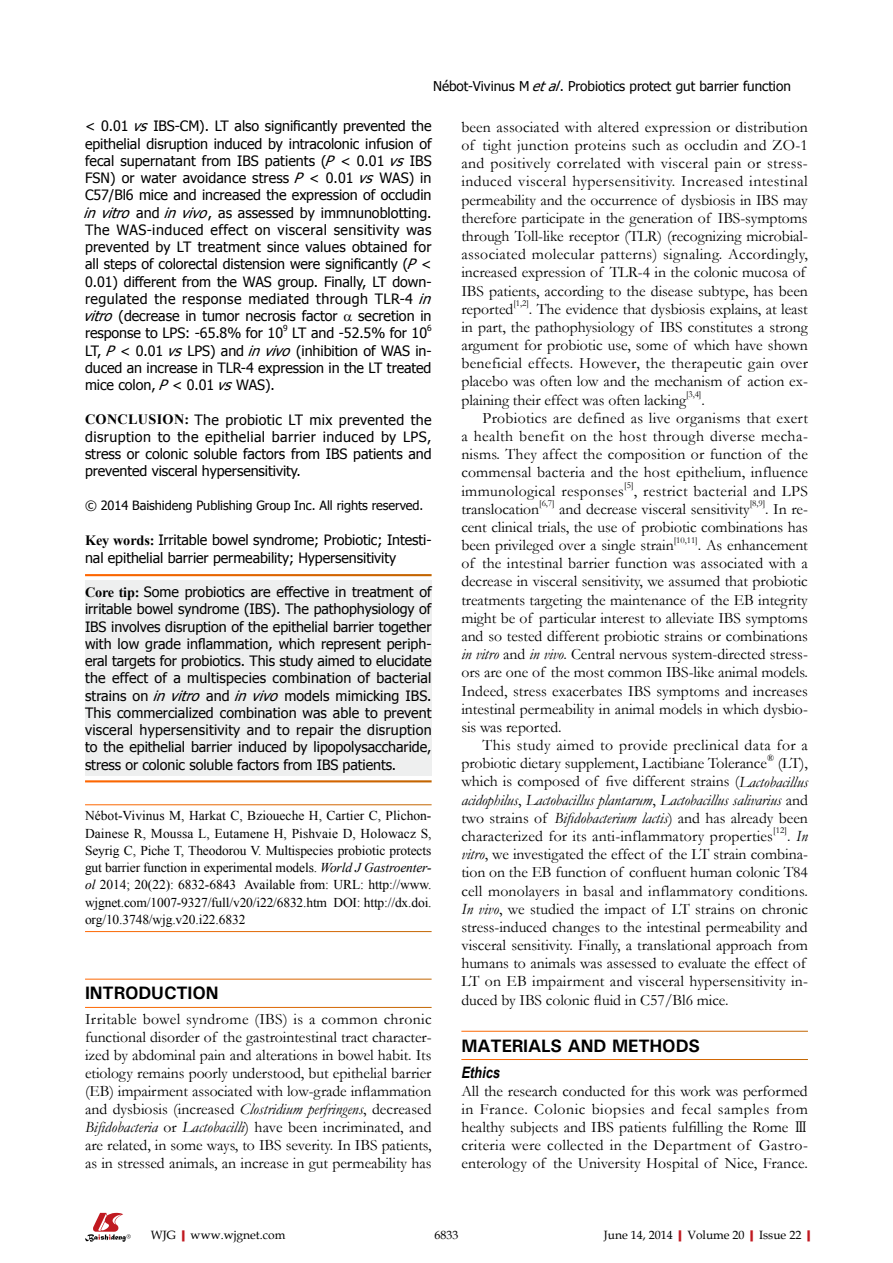
<style>
.page{position:relative;width:893px;height:1263px;background:#fff}
.page>*{position:absolute;margin:0;border:0;box-sizing:border-box;transform-origin:0 0}
.t1{font:700 18px "Univers";letter-spacing:-.01em;color:#000}
.t2{font:15.75px/18.1px "Garamond";letter-spacing:-.005em;color:#000;text-align:justify}
.t3{font:15.75px "Garamond";letter-spacing:.02em;color:#000}
.t4{font:15.75px "Garamond";letter-spacing:.015em;color:#000}
.t5{font:15.75px "Garamond";letter-spacing:.025em;color:#000}
.t6{font:14.25px/17.2px "Tahoma";letter-spacing:-.005em;color:#000;text-align:justify}
.t7{font:13.5px/17.2px "Times New Roman";letter-spacing:-.01em;color:#000;text-align:justify}
.t8{font:13.5px "Tahoma";color:#000}
.t9{font:12.75px "Tahoma";letter-spacing:-.005em;color:#000}
.t10{font:12px "Book Antiqua";color:#000}
.t11{font:9.15px "Garamond";color:#000}
.t12{font:8.25px "Tahoma";color:#000}
.s1{font-style:italic}
.s2{font-family:"Times New Roman";font-weight:700}
.s3{font-family:"Arial Narrow";font-weight:700;font-style:italic}
.s4{font-family:"Koz Min Pro";font-size:14.25px}
.s5{font-weight:700;color:#c01920}
</style>
<div class="page">
<svg style="left:85px;top:1213px;width:46px;height:29px"></svg>
<div style="left:85px;top:580px;width:347px;height:196px;background:#eeefef"></div>
<p class="t8" style="left:433px;top:77px;width:359px">Nébot-Vivinus M <span class="s1">etal</span>. Probiotics protect gut barrier function</p>
<p class="t6" style="left:83px;top:117px;width:354px;text-align:left">&lt; 0.01 <span class="s1">vs</span> IBS-CM). LT also significantly prevented the epithelial disruption induced by intracolonic infusion of fecal supernatant from IBS patients (<span class="s1">P</span> &lt; 0.01 <span class="s1">vs</span> IBS FSN) or water avoidance stress <span class="s1">P</span> &lt; 0.01 <span class="s1">vs</span> WAS) in C57/Bl6 mice and increased the expression of occludin <span class="s1">invitro</span> and <span class="s1">invivo</span>, as assessed by immnunoblotting.<br>The WAS-induced effect on visceral sensitivity was prevented by LT treatment since values obtained for all steps of colorectal distension were significantly (<span class="s1">P</span> &lt; 0.01) different from the WAS group. Finally, LT down&shy;regulated the response mediated through TLR-4 <span class="s1">in vitro</span> (decrease in tumor necrosis factor</p>
<p class="t6" style="left:358px;top:307px;width:75px">secretion in</p>
<p class="t6" style="left:85px;top:324px;width:200px">response to LPS: -65.8% for 10</p>
<p class="t12" style="left:283px;top:323px;width:6px">9</p>
<p class="t6" style="left:292px;top:324px;width:136px">LT and -52.5% for 10</p>
<p class="t12" style="left:427px;top:323px;width:6px">6</p>
<p class="t6" style="left:85px;top:341px;width:348px">LT, <span class="s1">P</span> &lt; 0.01 <span class="s1">vs</span>LPS) and <span class="s1">invivo</span> (inhibition of WAS in&shy;duced an increase in TLR-4 expression in the LT treated mice colon, <span class="s1">P</span> &lt; 0.01 <span class="s1">vs</span>WAS).</p>
<p class="t6" style="left:85px;top:410px;width:348px"><span class="s2">CONCLUSION:</span> The probiotic LT mix prevented the disruption to the epithelial barrier induced by LPS, stress or colonic soluble factors from IBS patients and prevented visceral hypersensitivity.</p>
<p class="t9" style="left:85px;top:496px;width:340px">© 2014 Baishideng Publishing Group Inc. All rights reserved.</p>
<p class="t6" style="left:85px;top:531px;width:348px"><span class="s2">Key words:</span> Irritable bowel syndrome; Probiotic; Intesti&shy;nal epithelial barrier permeability; Hypersensitivity</p>
<p class="t6" style="left:85px;top:583px;width:348px"><span class="s2">Core tip:</span> Some probiotics are effective in treatment of irritable bowel syndrome (IBS). The pathophysiology of IBS involves disruption of the epithelial barrier together with low grade inflammation, which represent periph&shy;eral targets for probiotics. This study aimed to elucidate the effect of a multispecies combination of bacterial strains on <span class="s1">invitro</span> and <span class="s1">invivo</span> models mimicking IBS.<br>This commercialized combination was able to prevent visceral hypersensitivity and to repair the disruption to the epithelial barrier induced by lipopolysaccharide, stress or colonic soluble factors from IBS patients.</p>
<p class="t7" style="left:85px;top:807px;width:348px">Nébot-Vivinus M, Harkat C, Bzioueche H, Cartier C, Plichon-Dainese R, Moussa L, Eutamene H, Pishvaie D, Holowacz S, Seyrig C, Piche T, Theodorou V. Multispecies probiotic protects gut barrier function in experimental models. <span class="s1">World J Gastroenter&shy;ol</span> 2014; 20(22): 6832-6843 Available from: URL: http://www. wjgnet.com/1007-9327/full/v20/i22/6832.htm DOI: http://dx.doi. org/10.3748/wjg.v20.i22.6832</p>
<p class="t1" style="left:85px;top:981px;width:135px">INTRODUCTION</p>
<p class="t2" style="left:85px;top:1009px;width:348px">Irritable bowel syndrome (IBS) is a common chronic functional disorder of the gastrointestinal tract character&shy;ized by abdominal pain and alterations in bowel habit. Its etiology remains poorly understood, but epithelial barrier (EB) impairment associated with low-grade inflammation and dysbiosis (increased <span class="s1">Clostridium perfringens</span>, decreased <span class="s1">Bifidobacteria</span> or <span class="s1">Lactobacilli</span>) have been incriminated, and are related, in some ways, to IBS severity. In IBS patients, as in stressed animals, an increase in gut permeability has</p>
<p class="t2" style="left:461px;top:117px;width:348px;text-align:left">been associated with altered expression or distribution of tight junction proteins such as occludin and ZO-1 and positively correlated with visceral pain or stress&shy;induced visceral hypersensitivity. Increased intestinal permeability and the occurrence of dysbiosis in IBS may therefore participate in the generation of IBS-symptoms through Toll-like receptor (TLR) (recognizing microbial&shy;associated molecular patterns) signaling. Accordingly, increased expression of TLR-4 in the colonic mucosa of IBS patients, according to the disease subtype, has been reported</p>
<p class="t11" style="left:513px;top:297px;width:17px">[1,2]</p>
<p class="t2" style="left:461px;top:299px;width:348px;text-indent:67px">. The evidence that dysbiosis explains, at least in part, the pathophysiology of IBS constitutes a strong argument for probiotic use, some of which have shown beneficial effects. However, the therapeutic gain over placebo was often low and the mechanism of action ex&shy;plaining their effect was often lacking</p>
<p class="t11" style="left:686px;top:388px;width:17px">[3,4]</p>
<p class="t2" style="left:701px;top:390px;width:5px">.</p>
<p class="t4" style="left:483px;top:407px;width:327px">Probiotics are defined as live organisms that exert</p>
<p class="t5" style="left:461px;top:425px;width:348px">a health benefit on the host through diverse mecha-</p>
<p class="t2" style="left:461px;top:445px;width:348px">nisms. They affect the composition or function of the</p>
<p class="t2" style="left:461px;top:463px;width:348px">commensal bacteria and the host epithelium, influence</p>
<p class="t3" style="left:461px;top:480px;width:164px">immunological responses</p>
<p class="t11" style="left:624px;top:479px;width:11px">[5]</p>
<p class="t3" style="left:634px;top:480px;width:175px">, restrict bacterial and LPS</p>
<p class="t2" style="left:461px;top:499px;width:79px">translocation</p>
<p class="t11" style="left:539px;top:497px;width:17px">[6,7]</p>
<p class="t2" style="left:559px;top:499px;width:192px">and decrease visceral sensitivity</p>
<p class="t11" style="left:750px;top:497px;width:17px">[8,9]</p>
<p class="t2" style="left:461px;top:499px;width:348px;text-indent:304px">. In re&shy;cent clinical trials, the use of probiotic combinations has been privileged over a single strain</p>
<p class="t11" style="left:674px;top:533px;width:25px">[10,11]</p>
<p class="t2" style="left:698px;top:536px;width:112px">. As enhancement</p>
<p class="t2" style="left:461px;top:554px;width:348px">of the intestinal barrier function was associated with a</p>
<p class="t2" style="left:461px;top:572px;width:348px">decrease in visceral sensitivity, we assumed that probiotic</p>
<p class="t2" style="left:461px;top:590px;width:348px">treatments targeting the maintenance of the EB integrity</p>
<p class="t2" style="left:461px;top:608px;width:348px">might be of particular interest to alleviate IBS symptoms</p>
<p class="t2" style="left:461px;top:627px;width:348px">and so tested different probiotic strains or combinations</p>
<p class="t2" style="left:461px;top:645px;width:348px"><span class="s1">in vitro</span> and <span class="s1">in vivo</span>. Central nervous system-directed stress-</p>
<p class="t2" style="left:461px;top:663px;width:348px">ors are one of the most common IBS-like animal models.</p>
<p class="t2" style="left:461px;top:681px;width:348px">Indeed, stress exacerbates IBS symptoms and increases</p>
<p class="t2" style="left:461px;top:699px;width:348px">intestinal permeability in animal models in which dysbio-</p>
<p class="t2" style="left:461px;top:717px;width:102px">sis was reported.</p>
<p class="t3" style="left:483px;top:734px;width:327px">This study aimed to provide preclinical data for a</p>
<p class="t2" style="left:461px;top:754px;width:307px">probiotic dietary supplement, Lactibiane Tolerance</p>
<p class="t11" style="left:767px;top:752px;width:8px">®</p>
<p class="t2" style="left:461px;top:754px;width:348px;text-indent:316px">(LT), which is composed of five different strains (<span class="s1">Lactobacillus acidophilus</span>, <span class="s1">Lactobacillus plantarum</span>, <span class="s1">Lactobacillus salivarius</span> and two strains of <span class="s1">Bifidobacterium lactis</span>) and has already been characterized for its anti-inflammatory properties</p>
<p class="t11" style="left:773px;top:824px;width:15px">[12]</p>
<p class="t2" style="left:461px;top:827px;width:348px;text-align:left;text-indent:326px">. <span class="s1">In vitro</span>, we investigated the effect of the LT strain combina&shy;tion on the EB function of confluent human colonic T84 cell monolayers in basal and inflammatory conditions.<br><span class="s1">In vivo</span>, we studied the impact of LT strains on chronic stress-induced changes to the intestinal permeability and visceral sensitivity. Finally, a translational approach from humans to animals was assessed to evaluate the effect of LT on EB impairment and visceral hypersensitivity in&shy;duced by IBS colonic fluid in C57/Bl6 mice.</p>
<p class="t1" style="left:461px;top:1034px;width:240px">MATERIALS AND METHODS</p>
<p class="t2" style="left:461px;top:1063px;width:348px;text-align:left"><span class="s3">Ethics<br></span>All the research conducted for this work was performed in France. Colonic biopsies and fecal samples from healthy subjects and IBS patients fulfilling the Rome <span class="s4">Ⅲ </span>criteria were collected in the Department of Gastro&shy;enterology of the University Hospital of Nice, France.</p>
<p class="t10" style="left:151px;top:1226px;width:136px">WJG<span class="s5">|</span>www.wjgnet.com</p>
<p class="t10" style="left:434px;top:1226px;width:25px">6833</p>
<p class="t10" style="left:604px;top:1226px;width:214px">June 14, 2014<span class="s5">|</span>Volume 20<span class="s5">|</span>Issue 22<span class="s5">|</span></p>
</div>
